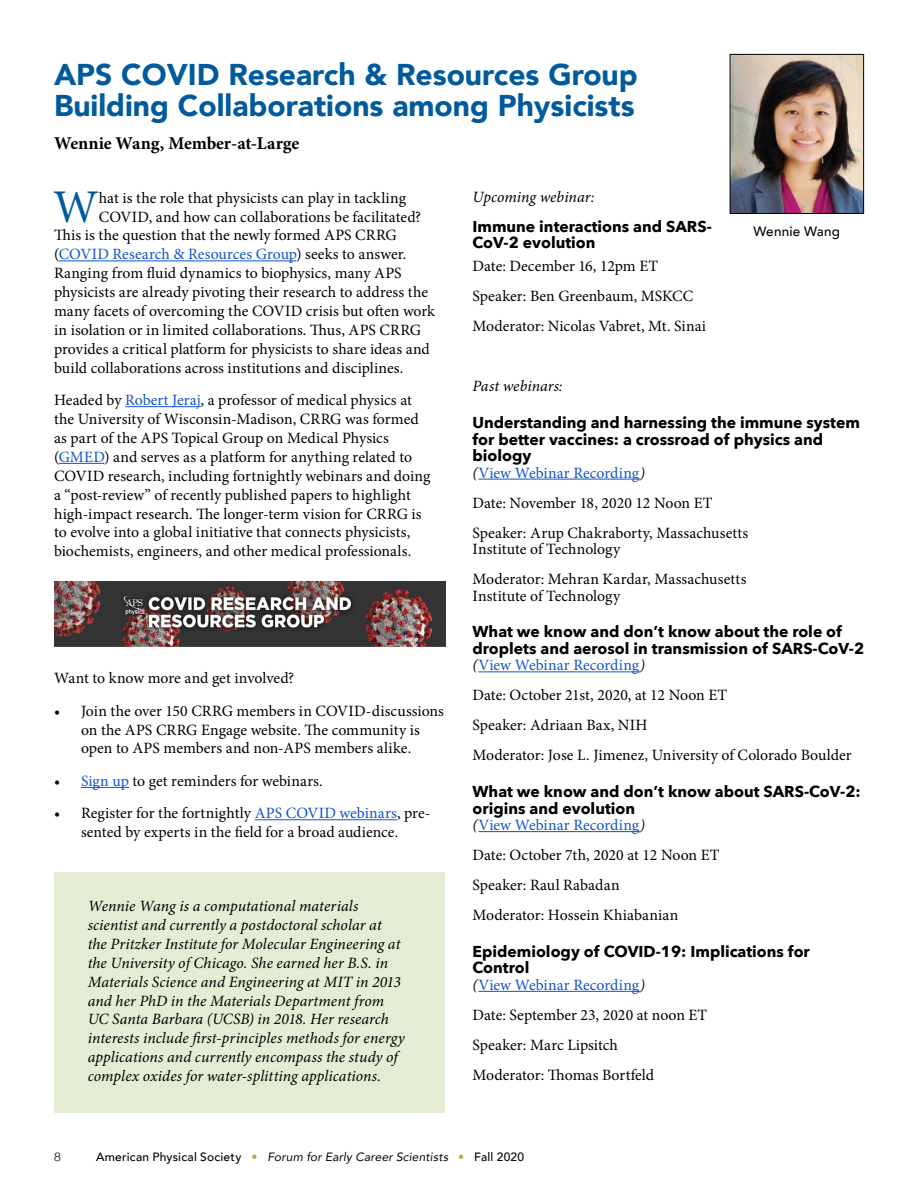
<style>
.page{position:relative;width:918px;height:1188px;background:#fff}
.page>*{position:absolute;margin:0;border:0;box-sizing:border-box;transform-origin:0 0}
.t1{font:46.95px "Minion Pro";color:#005a9c}
.t2{font:900 30px/31.5px "Avenir";color:#005a9c}
.t3{font:700 18px "Minion Pro";letter-spacing:-.01em;color:#000}
.t4{font:15.75px/30px "Minion Pro";color:#000}
.t5{font:italic 15.75px/18.9px "Minion Pro";color:#000}
.t6{font:700 15.75px/16.5px "Avenir Next";color:#000}
.t7{font:15.75px "Minion Pro";letter-spacing:.005em;color:#15c}
.t8{font:500 13.5px "Avenir";letter-spacing:.015em;color:#000}
.t9{font:500 12px "Avenir";letter-spacing:.02em;color:#000}
.t10{font:300 12px "Helvetica Neue";color:#000}
.s1{color:#000}
.s2{color:#15c}
.s3{font-style:italic}
.s4{color:#8cbd3f}
.s5{font-weight:400;font-style:italic}
</style>
<div class="page">
<hr style="left:59px;top:260px;width:237px;height:1px;background:#15c">
<hr style="left:125px;top:406px;width:76px;height:1px;background:#15c">
<hr style="left:59px;top:463px;width:45px;height:1px;background:#15c">
<hr style="left:81px;top:787px;width:48px;height:1px;background:#15c">
<hr style="left:255px;top:819px;width:142px;height:1px;background:#15c">
<hr style="left:478px;top:479px;width:162px;height:1px;background:#15c">
<hr style="left:478px;top:671px;width:162px;height:1px;background:#15c">
<hr style="left:478px;top:831px;width:162px;height:1px;background:#15c">
<hr style="left:478px;top:991px;width:162px;height:1px;background:#15c">
<img style="left:732px;top:56px;width:130px;height:156px">
<div style="left:730px;top:54px;width:134px;height:160px;border:1px solid #000"></div>
<div style="left:54px;top:873px;width:391px;height:240px;background:#e4edd3"></div>
<img style="left:54px;top:581px;width:392px;height:66px">
<h2 class="t2" style="left:54px;top:58px;width:585px">APS COVID Research &amp; Resources Group<br>Building Collaborations among Physicists</h2>
<p class="t3" style="left:54px;top:130px;width:247px">Wennie Wang, Member-at-Large</p>
<h1 class="t1" style="left:53px;top:175px;width:47px">W</h1>
<p class="t4" style="left:99px;top:183px;width:309px">hat is the role that physicists can play in tackling</p>
<p class="t5" style="left:472px;top:187px;width:123px">Upcoming webinar:</p>
<p class="t6" style="left:472px;top:218px;width:241px">Immune interactions and SARS-<br>CoV-2 evolution</p>
<p class="t4" style="left:472px;top:251px;width:235px">Date: December 16, 12pm ET<br>Speaker: Ben Greenbaum, MSKCC<br>Moderator: Nicolas Vabret, Mt. Sinai</p>
<p class="t4" style="left:99px;top:202px;width:324px">COVID, and how can collaborations be facilitated?</p>
<p class="t4" style="left:54px;top:220px;width:344px">This is the question that the newly formed APS CRRG</p>
<p class="t7" style="left:54px;top:244px;width:354px"><span class="s1">(</span>COVID Research &amp; Resources Group<span class="s1">) seeks to answer.</span></p>
<p class="t4" style="left:54px;top:258px;width:349px">Ranging from fluid dynamics to biophysics, many APS</p>
<p class="t4" style="left:54px;top:277px;width:376px">physicists are already pivoting their research to address the</p>
<p class="t4" style="left:54px;top:296px;width:383px">many facets of overcoming the COVID crisis but often work</p>
<p class="t4" style="left:54px;top:315px;width:369px">in isolation or in limited collaborations. Thus, APS CRRG</p>
<p class="t4" style="left:54px;top:334px;width:377px">provides a critical platform for physicists to share ideas and</p>
<p class="t4" style="left:54px;top:353px;width:351px">build collaborations across institutions and disciplines.</p>
<p class="t4" style="left:54px;top:391px;width:378px;line-height:18.9px">Headed by <span class="s2">Robert Jeraj</span>, a professor of medical physics at the University of Wisconsin-Madison, CRRG was formed as part of the APS Topical Group on Medical Physics (<span class="s2">GMED</span>) and serves as a platform for anything related to COVID research, including fortnightly webinars and doing a “post-review” of recently published papers to highlight high-impact research. The longer-term vision for CRRG is to evolve into a global initiative that connects physicists, biochemists, engineers, and other medical professionals.</p>
<p class="t8" style="left:753px;top:220px;width:88px">Wennie Wang</p>
<p class="t5" style="left:472px;top:377px;width:92px">Past webinars:</p>
<p class="t6" style="left:472px;top:414px;width:389px">Understanding and harnessing the immune system for better vaccines: a crossroad of physics and biology</p>
<p class="t4" style="left:472px;top:458px;width:277px"><span class="s3">(</span><span class="s2">View Webinar Recording</span><span class="s3">)<br></span>Date: November 18, 2020 12 Noon ET<br>Speaker: Arup Chakraborty, Massachusetts</p>
<p class="t4" style="left:472px;top:534px;width:275px">Institute of Technology<br>Moderator: Mehran Kardar, Massachusetts</p>
<p class="t4" style="left:472px;top:581px;width:149px">Institute of Technology</p>
<p class="t6" style="left:472px;top:623px;width:393px">What we know and don’t know about the role of droplets and aerosol in transmission of SARS-CoV-2</p>
<p class="t4" style="left:472px;top:650px;width:381px"><span class="s3">(</span><span class="s2">View Webinar Recording</span><span class="s3">)<br></span>Date: October 21st, 2020, at 12 Noon ET<br>Speaker: Adriaan Bax, NIH<br>Moderator: Jose L. Jimenez, University of Colorado Boulder</p>
<p class="t6" style="left:472px;top:783px;width:390px">What we know and don’t know about SARS-CoV-2: origins and evolution</p>
<p class="t4" style="left:472px;top:810px;width:248px"><span class="s3">(</span><span class="s2">View Webinar Recording</span><span class="s3">)<br></span>Date: October 7th, 2020 at 12 Noon ET<br>Speaker: Raul Rabadan<br>Moderator: Hossein Khiabanian</p>
<p class="t6" style="left:472px;top:943px;width:339px">Epidemiology of COVID-19: Implications for<br>Control</p>
<p class="t4" style="left:472px;top:970px;width:236px"><span class="s3">(</span><span class="s2">View Webinar Recording</span><span class="s3">)<br></span>Date: September 23, 2020 at noon ET<br>Speaker: Marc Lipsitch<br>Moderator: Thomas Bortfeld</p>
<p class="t4" style="left:54px;top:663px;width:242px">Want to know more and get involved?</p>
<p class="t4" style="left:54px;top:701px;width:392px;line-height:18.9px;text-align:center">• Join the over 150 CRRG members in COVID-discussions on the APS CRRG Engage website. The community is<br>open to APS members and non-APS members alike.</p>
<p class="t4" style="left:54px;top:766px;width:270px">• <span class="s2">Sign up</span> to get reminders for webinars.</p>
<p class="t4" style="left:54px;top:804px;width:378px;line-height:18.9px;text-align:center">• Register for the fortnightly <span class="s2">APS COVID webinars</span>, pre&shy;sented by experts in the field for a broad audience.</p>
<p class="t5" style="left:88px;top:897px;width:319px">Wennie Wang is a computational materials scientist and currently a postdoctoral scholar at the Pritzker Institute for Molecular Engineering at the University of Chicago. She earned her B.S. in Materials Science and Engineering at MIT in 2013 and her PhD in the Materials Department from UC Santa Barbara (UCSB) in 2018. Her research interests include first-principles methods for energy applications and currently encompass the study of complex oxides for water-splitting applications.</p>
<p class="t10" style="left:54px;top:1147px;width:8px">8</p>
<p class="t9" style="left:96px;top:1146px;width:430px">American Physical Society <span class="s4">•</span> <span class="s5">Forum for Early Career Scientists</span> <span class="s4">•</span> Fall 2020</p>
</div>
